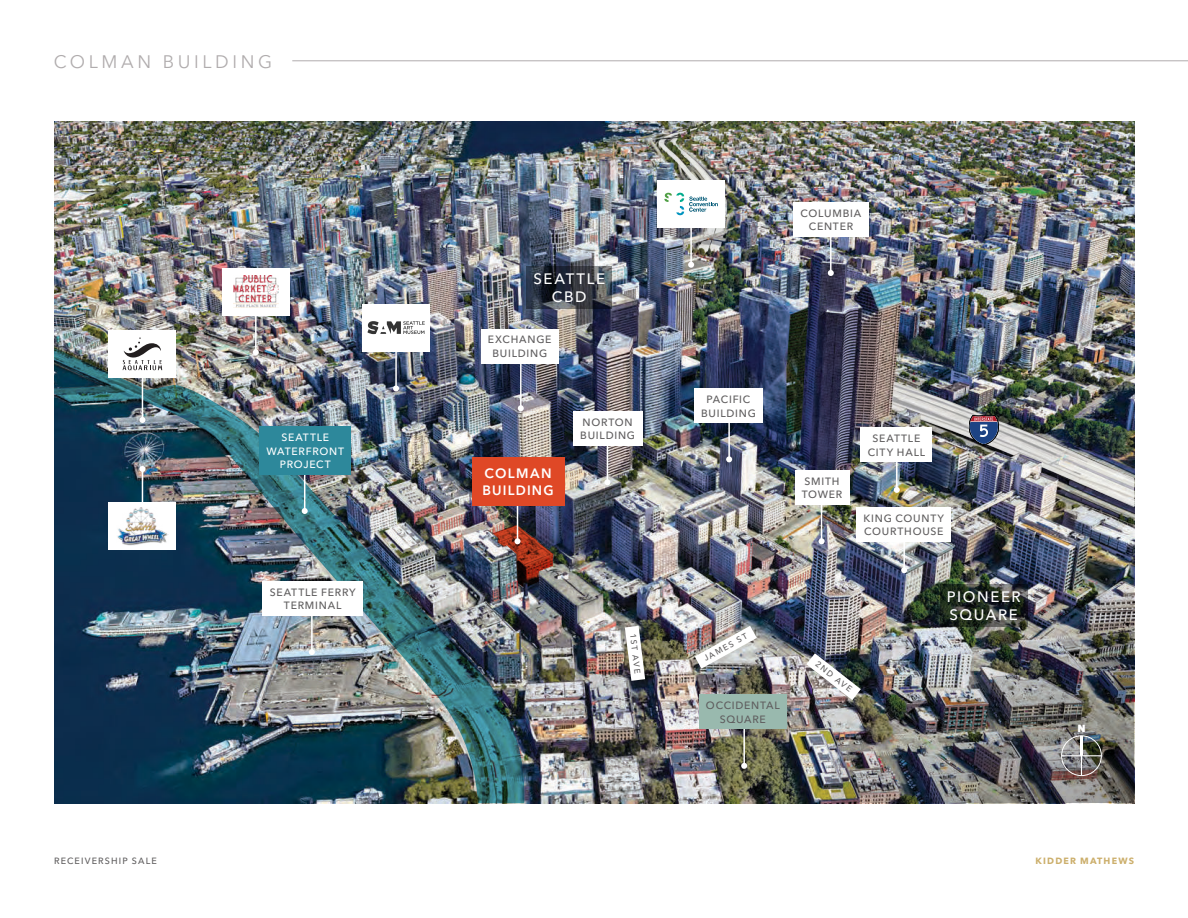
<style>
.page{position:relative;width:1188px;height:918px;background:#fff}
.page>*{position:absolute;margin:0;border:0;box-sizing:border-box;transform-origin:0 0}
.t1{font:18px "Avenir Next LT Pro";letter-spacing:.2em;color:#b0acad}
.Bigger_City_-_Ash_2023{font:500 15px/18px "Avenir Next LT Pro";letter-spacing:.11em;color:#fff;text-align:center}
.Subject_Property_Label_-_White_2023{font:600 13.5px/16.5px "Avenir Next LT Pro";letter-spacing:.09em;color:#fff}
.Other_Callout_Text_-_Ash_2023{font:500 10.5px/13.5px "Avenir Next LT Pro";letter-spacing:.075em;color:#5f5d5e;text-align:center}
.Other_Callout_Text_-_White_2023{font:500 10.5px/13.5px "Avenir Next LT Pro";letter-spacing:.07em;color:#fff;text-align:center}
.t2{font:800 10.35px "Avenir Next LT Pro";color:#fff}
.t3{font:500 9px "Avenir Next LT Pro";letter-spacing:.125em;color:#5f5d5e}
.t4{font:700 9px "Avenir Next LT Pro";letter-spacing:.13em;color:#ccaf6c}
.Street_Names_-_Ash_2023{font:500 8.25px "Avenir Next LT Pro";color:#5f5d5e}
</style>
<div class="page">
<img style="left:54px;top:122px;width:1080px;height:681px">
<img style="left:832px;top:532px;width:302px;height:271px">
<div style="left:1061px;top:735px;width:41px;height:41px;border:1px solid #fff;border-radius:50%"></div>
<hr style="left:1080px;top:736px;width:3px;height:20px;background:#fff">
<hr style="left:1062px;top:755px;width:39px;height:1px;background:#fff">
<svg style="left:1081px;top:756px;width:1px;height:20px"></svg>
<img style="left:54px;top:348px;width:472px;height:455px">
<hr style="left:304px;top:474px;width:1px;height:37px;background:#fff">
<svg style="left:302px;top:508px;width:6px;height:6px"></svg>
<div style="left:260px;top:427px;width:91px;height:48px;background:#2d889b"></div>
<hr style="left:142px;top:469px;width:1px;height:37px;background:#fff">
<svg style="left:139px;top:466px;width:6px;height:6px"></svg>
<div style="left:109px;top:503px;width:67px;height:47px;background:#fff"></div>
<img style="left:117px;top:507px;width:51px;height:38px">
<hr style="left:142px;top:369px;width:1px;height:51px;background:#fff">
<svg style="left:139px;top:417px;width:6px;height:6px"></svg>
<div style="left:109px;top:330px;width:67px;height:48px;background:#fff"></div>
<svg style="left:123px;top:337px;width:39px;height:33px"></svg>
<hr style="left:311px;top:615px;width:2px;height:37px;background:#fff">
<svg style="left:309px;top:649px;width:6px;height:6px"></svg>
<div style="left:263px;top:581px;width:100px;height:35px;background:#fff"></div>
<svg style="left:527px;top:266px;width:85px;height:42px;background:#353a44"></svg>
<hr style="left:821px;top:504px;width:1px;height:37px;background:#fff">
<svg style="left:819px;top:538px;width:6px;height:6px"></svg>
<div style="left:795px;top:470px;width:54px;height:35px;background:#fff"></div>
<hr style="left:728px;top:422px;width:2px;height:37px;background:#fff">
<svg style="left:726px;top:456px;width:6px;height:6px"></svg>
<div style="left:694px;top:388px;width:69px;height:35px;background:#fff"></div>
<hr style="left:607px;top:445px;width:1px;height:37px;background:#fff">
<svg style="left:604px;top:479px;width:6px;height:6px"></svg>
<div style="left:573px;top:411px;width:69px;height:35px;background:#fff"></div>
<hr style="left:520px;top:362px;width:2px;height:46px;background:#fff">
<svg style="left:518px;top:405px;width:6px;height:6px"></svg>
<div style="left:481px;top:329px;width:78px;height:35px;background:#fff"></div>
<hr style="left:830px;top:235px;width:2px;height:38px;background:#fff">
<svg style="left:828px;top:270px;width:6px;height:6px"></svg>
<div style="left:793px;top:202px;width:76px;height:35px;background:#fff"></div>
<hr style="left:255px;top:301px;width:2px;height:51px;background:#fff">
<svg style="left:253px;top:349px;width:6px;height:6px"></svg>
<div style="left:222px;top:268px;width:68px;height:47px;background:#fff"></div>
<img style="left:233px;top:276px;width:45px;height:31px">
<hr style="left:395px;top:337px;width:2px;height:51px;background:#fff">
<svg style="left:393px;top:385px;width:6px;height:6px"></svg>
<div style="left:362px;top:304px;width:68px;height:47px;background:#fff"></div>
<svg style="left:367px;top:321px;width:58px;height:13px"></svg>
<svg style="left:625px;top:626px;width:20px;height:55px"></svg>
<img style="left:806px;top:653px;width:55px;height:47px">
<img style="left:695px;top:626px;width:62px;height:43px">
<hr style="left:517px;top:502px;width:1px;height:39px;background:#fff">
<img style="left:493px;top:525px;width:61px;height:62px">
<div style="left:472px;top:457px;width:93px;height:49px;background:#df4826"></div>
<div style="left:861px;top:427px;width:71px;height:35px;background:#fff"></div>
<hr style="left:903px;top:526px;width:2px;height:44px;background:#fff">
<svg style="left:901px;top:567px;width:6px;height:6px"></svg>
<div style="left:857px;top:507px;width:94px;height:35px;background:#fff"></div>
<svg style="left:940px;top:584px;width:88px;height:43px;background:#2b322a"></svg>
<hr style="left:743px;top:722px;width:2px;height:44px;background:#fff">
<svg style="left:741px;top:763px;width:6px;height:6px"></svg>
<div style="left:699px;top:694px;width:88px;height:35px;background:#99b9ae"></div>
<img style="left:892px;top:382px;width:242px;height:125px">
<hr style="left:690px;top:213px;width:2px;height:52px;background:#fff">
<svg style="left:688px;top:262px;width:6px;height:6px"></svg>
<img style="left:657px;top:122px;width:70px;height:132px">
<hr style="left:292px;top:61px;width:896px;height:1px;background:#b0acad">
<h1 class="t1" style="left:54px;top:51px;width:220px">COLMAN BUILDING</h1>
<p class="Other_Callout_Text_-_White_2023" style="left:267px;top:431px;width:79px">SEATTLE<br>WATERFRONT<br>PROJECT</p>
<p class="Other_Callout_Text_-_Ash_2023" style="left:270px;top:585px;width:88px">SEATTLE FERRY<br>TERMINAL</p>
<p class="Bigger_City_-_Ash_2023" style="left:533px;top:269px;width:73px">SEATTLE<br>CBD</p>
<p class="Other_Callout_Text_-_Ash_2023" style="left:488px;top:333px;width:65px">EXCHANGE<br>BUILDING</p>
<p class="Subject_Property_Label_-_White_2023" style="left:482px;top:465px;width:73px">COLMAN<br>BUILDING</p>
<p class="Other_Callout_Text_-_Ash_2023" style="left:580px;top:415px;width:56px;text-align:left">NORTON<br>BUILDING</p>
<p class="Street_Names_-_Ash_2023" style="left:638px;top:633px;width:42px;rotate:83deg">1ST AVE</p>
<p class="Other_Callout_Text_-_Ash_2023" style="left:801px;top:206px;width:62px">COLUMBIA<br>CENTER</p>
<p class="Other_Callout_Text_-_Ash_2023" style="left:701px;top:393px;width:56px">PACIFIC<br>BUILDING</p>
<p class="Other_Callout_Text_-_Ash_2023" style="left:802px;top:474px;width:42px;text-align:left">SMITH<br>TOWER</p>
<p class="Other_Callout_Text_-_Ash_2023" style="left:868px;top:432px;width:59px">SEATTLE<br>CITY HALL</p>
<p class="Other_Callout_Text_-_Ash_2023" style="left:864px;top:512px;width:82px;text-align:left">KING COUNTY<br>COURTHOUSE</p>
<p class="Street_Names_-_Ash_2023" style="left:702px;top:654px;width:50px;rotate:-29deg">JAMES ST</p>
<p class="Other_Callout_Text_-_Ash_2023" style="left:706px;top:699px;width:75px">OCCIDENTAL<br>SQUARE</p>
<p class="Street_Names_-_Ash_2023" style="left:820px;top:659px;width:45px;rotate:38deg">2ND AVE</p>
<p class="Bigger_City_-_Ash_2023" style="left:947px;top:588px;width:75px;text-align:left">PIONEER<br>SQUARE</p>
<p class="t2" style="left:1077px;top:722px;width:10px">N</p>
<p class="t3" style="left:54px;top:855px;width:104px">RECEIVERSHIP SALE</p>
<p class="t4" style="left:1036px;top:855px;width:100px">KIDDER MATHEWS</p>
</div>
